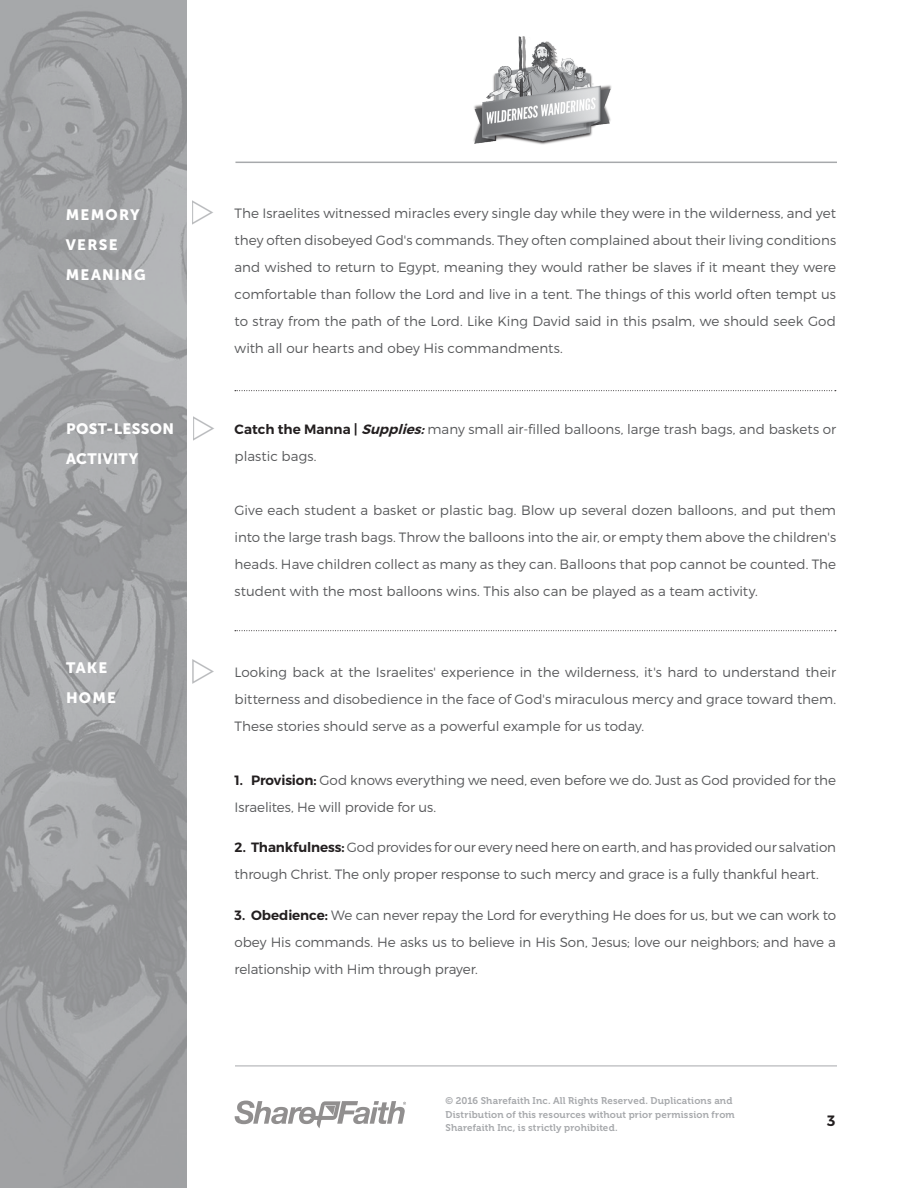
<style>
.page{position:relative;width:918px;height:1188px;background:#fff}
.page>*{position:absolute;margin:0;border:0;box-sizing:border-box;transform-origin:0 0}
.Heading{font:15px "Museo Sans 900";letter-spacing:.075em;color:#fff}
.Heading-2{font:15px "Museo Sans 900";letter-spacing:.025em;color:#fff}
.t1{font:600 15px "Montserrat";color:#231f20}
.body_paragraph{font:300 13.5px/27px "Montserrat";letter-spacing:-.005em;color:#58595b;text-align:justify}
.t2{font:9.75px/13.5px "Museo 700";letter-spacing:.015em;color:#a7a9ac}
.s1{font-weight:600;color:#231f20}
.s2{font-weight:600;font-style:italic;color:#231f20}
</style>
<div class="page">
<img style="left:0;top:0;width:187px;height:1188px">
<hr style="left:235px;top:1066px;width:602px;height:1px;background:#a7a9ac">
<svg style="left:235px;top:1101px;width:171px;height:27px"></svg>
<img style="left:473px;top:36px;width:139px;height:109px">
<hr style="left:235px;top:162px;width:602px;height:1px;background:#a7a9ac">
<svg style="left:235px;top:390px;width:601px;height:1px"></svg>
<svg style="left:235px;top:630px;width:601px;height:1px"></svg>
<p class="Heading" style="left:66px;top:206px;width:75px">MEMORY</p>
<p class="Heading" style="left:66px;top:236px;width:53px">VERSE</p>
<p class="Heading" style="left:66px;top:266px;width:81px">MEANING</p>
<p class="Heading-2" style="left:66px;top:420px;width:109px">POST-LESSON</p>
<p class="Heading-2" style="left:66px;top:450px;width:74px">ACTIVITY</p>
<p class="Heading" style="left:66px;top:660px;width:43px">TAKE</p>
<p class="Heading" style="left:66px;top:690px;width:51px">HOME</p>
<p class="body_paragraph" style="left:235px;top:199px;width:603px">The Israelites witnessed miracles every single day while they were in the wilderness, and yet they often disobeyed God's commands. They often complained about their living conditions and wished to return to Egypt, meaning they would rather be slaves if it meant they were comfortable than follow the Lord and live in a tent. The things of this world often tempt us to stray from the path of the Lord. Like King David said in this psalm, we should seek God with all our hearts and obey His commandments.</p>
<p class="body_paragraph" style="left:235px;top:415px;width:603px"><span class="s1">Catch the Manna |</span> <span class="s2">Supplies:</span>many small air-filled balloons, large trash bags, and baskets or plastic bags.</p>
<p class="body_paragraph" style="left:235px;top:496px;width:603px">Give each student a basket or plastic bag. Blow up several dozen balloons, and put them into the large trash bags. Throw the balloons into the air, or empty them above the children's heads. Have children collect as many as they can. Balloons that pop cannot be counted. The student with the most balloons wins. This also can be played as a team activity.</p>
<p class="body_paragraph" style="left:235px;top:658px;width:603px">Looking back at the Israelites' experience in the wilderness, it's hard to understand their bitterness and disobedience in the face of God's miraculous mercy and grace toward them.<br>These stories should serve as a powerful example for us today.</p>
<p class="body_paragraph" style="left:235px;top:766px;width:603px"><span class="s1">1. Provision:</span> God knows everything we need, even before we do. Just as God provided for the<br>Israelites, He will provide for us.</p>
<p class="body_paragraph" style="left:235px;top:834px;width:603px"><span class="s1">2. Thankfulness:</span> God provides for our every need here on earth, and has provided our salvation through Christ. The only proper response to such mercy and grace is a fully thankful heart.</p>
<p class="body_paragraph" style="left:235px;top:901px;width:603px"><span class="s1">3. Obedience:</span> We can never repay the Lord for everything He does for us, but we can work to obey His commands. He asks us to believe in His Son, Jesus; love our neighbors; and have a relationship with Him through prayer.</p>
<p class="t2" style="left:446px;top:1094px;width:291px">© 2016 Sharefaith Inc. All Rights Reserved. Duplications and<br>Distribution of this resources without prior permission from<br>Sharefaith Inc, is strictly prohibited.</p>
<p class="t1" style="left:827px;top:1112px;width:10px">3</p>
</div>
